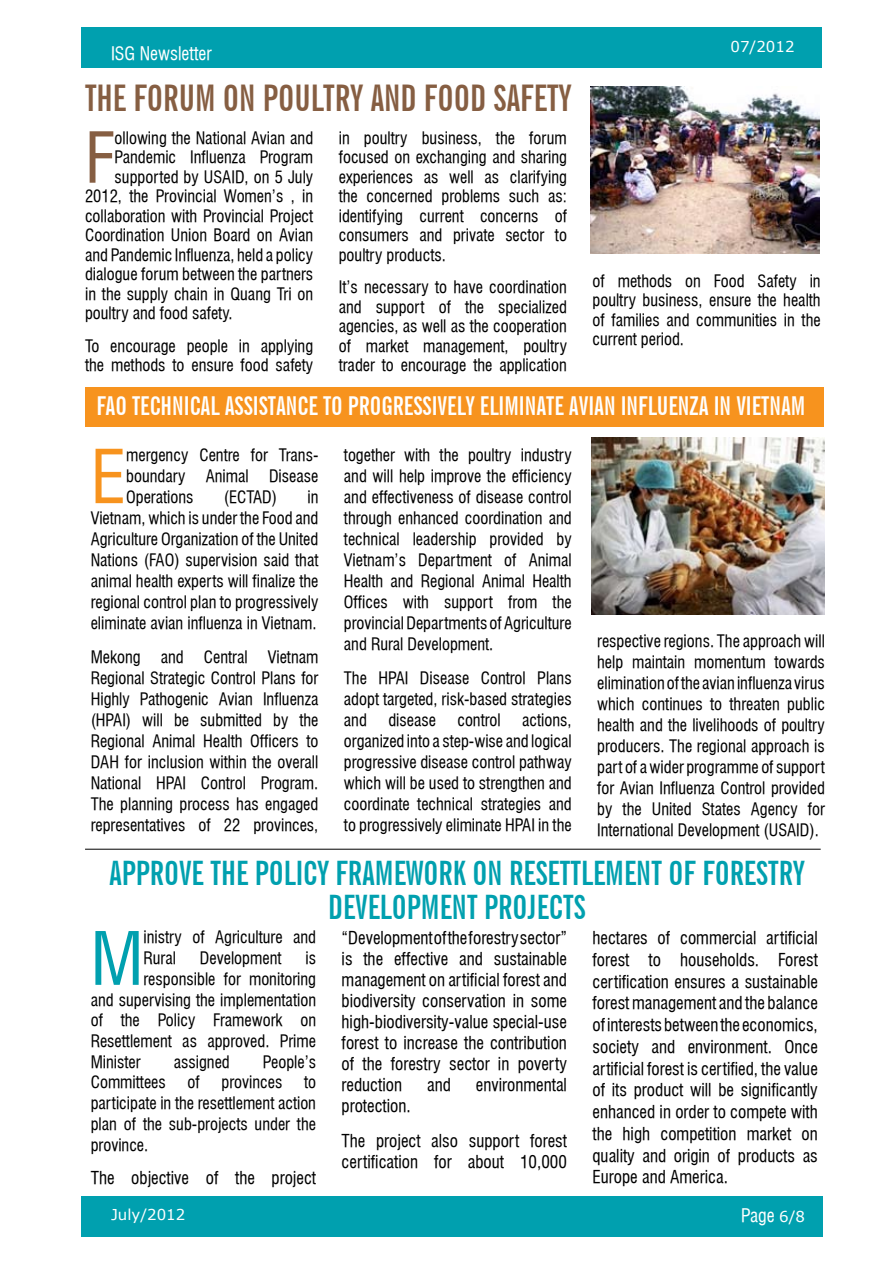
<style>
.page{position:relative;width:893px;height:1263px;background:#fff}
.page>*{position:absolute;margin:0;border:0;box-sizing:border-box;transform-origin:0 0}
.t1{font:72.3px "UVN Hong Ha Hep";color:#f7931e}
.t2{font:71.55px "UVN Hong Ha Hep";color:#00a0af}
.t3{font:68.4px "UVN Hong Ha Hep";color:#865e42}
.t4{font:700 36px "UVN Tin Tuc Hep Them";color:#865e42}
.t5{font:700 33px/34.5px "UVN Tin Tuc Hep Them";color:#00a0af;text-align:center}
.t6{font:700 25.5px "UVN Tin Tuc Hep Them";color:#fff}
.t7{font:18px "UVN Hong Ha Hep";color:#fff}
.t8{font:17.1px/21.8px "UVN Hong Ha Hep";color:#000;text-align:justify}
.t9{font:16.5px/21px "UVN Hong Ha Hep";color:#000;text-align:justify}
.t10{font:15px "Verdana";color:#fff}
.s1{font-family:"Verdana";font-size:15px}
</style>
<div class="page">
<div style="left:81px;top:28px;width:741px;height:40px;background:#00a0af"></div>
<div style="left:81px;top:1196px;width:742px;height:40px;background:#00a0af"></div>
<img style="left:590px;top:86px;width:229px;height:168px">
<img style="left:591px;top:438px;width:234px;height:176px">
<hr style="left:85px;top:849px;width:736px;height:1px;background:#000">
<div style="left:86px;top:387px;width:738px;height:40px;background:#f7931e"></div>
<p class="t7" style="left:111px;top:40px;width:102px">ISG Newsletter</p>
<p class="t10" style="left:730px;top:37px;width:66px">07/2012</p>
<h3 class="t4" style="left:85px;top:71px;width:462px">THE FORUM ON POULTRY AND FOO D SAFETY</h3>
<h3 class="t3" style="left:85px;top:110px;width:31px">F</h3>
<p class="t9" style="left:115px;top:126px;width:200px">ollowing the National Avian and</p>
<p class="t9" style="left:115px;top:146px;width:200px">Pandemic Influenza Program</p>
<p class="t9" style="left:115px;top:165px;width:200px">supported by USAID, on 5 July</p>
<p class="t9" style="left:85px;top:185px;width:230px">2012, the Provincial Women’s , in</p>
<p class="t9" style="left:85px;top:204px;width:230px">collaboration with Provincial Project</p>
<p class="t9" style="left:85px;top:224px;width:230px">Coordination Union Board on Avian</p>
<p class="t9" style="left:85px;top:243px;width:230px">and Pandemic Influenza, held a policy</p>
<p class="t9" style="left:85px;top:263px;width:230px">dialogue forum between the partners</p>
<p class="t9" style="left:85px;top:282px;width:230px">in the supply chain in Quang Tri on</p>
<p class="t9" style="left:85px;top:302px;width:149px">poultry and food safety.</p>
<p class="t9" style="left:85px;top:335px;width:230px;line-height:19.5px">To encourage people in applying the methods to ensure food safety</p>
<p class="t9" style="left:339px;top:127px;width:230px;line-height:19.5px">in poultry business, the forum focused on exchanging and sharing experiences as well as clarifying the concerned problems such as: identifying current concerns of consumers and private sector to poultry products.</p>
<p class="t9" style="left:339px;top:276px;width:230px;line-height:19.5px">It’s necessary to have coordination and support of the specialized agencies, as well as the cooperation of market management, poultry trader to encourage the application</p>
<p class="t9" style="left:592px;top:270px;width:230px;line-height:19.5px">of methods on Food Safety in poultry business, ensure the health of families and communities in the current period.</p>
<h3 class="t6" style="left:97px;top:386px;width:710px">FAO TECHNICAL ASSISTANCE TO PROGRESSIVELY ELIMINATE AVIAN INFLUENZA IN VI ETNAM</h3>
<h1 class="t1" style="left:91px;top:426px;width:37px">E</h1>
<p class="t9" style="left:126px;top:444px;width:194px">mergency Centre for Trans&shy;boundary Animal Disease Operations</p>
<p class="t9" style="left:224px;top:486px;width:55px">(ECTAD)</p>
<p class="t9" style="left:91px;top:486px;width:229px;text-indent:217px">in Vietnam, which is under the Food and Agriculture Organization of the United Nations (FAO) supervision said that animal health experts will finalize the regional control plan to progressively eliminate avian influenza in Vietnam.</p>
<p class="t9" style="left:91px;top:646px;width:229px">Mekong and Central Vietnam Regional Strategic Control Plans for Highly Pathogenic Avian Influenza (HPAI) will be submitted by the Regional Animal Health Officers to DAH for inclusion within the overall National HPAI Control Program.<br>The planning process has engaged representatives of 22 provinces,</p>
<p class="t9" style="left:344px;top:444px;width:229px">together with the poultry industry and will help improve the efficiency and effectiveness of disease control through enhanced coordination and technical leadership provided by Vietnam’s Department of Animal Health and Regional Animal Health Offices with support from the provincial Departments of Agriculture and Rural Development.</p>
<p class="t9" style="left:344px;top:667px;width:229px">The HPAI Disease Control Plans adopt targeted, risk-based strategies and</p>
<p class="t9" style="left:344px;top:709px;width:229px;text-indent:178px">actions, organized into a step-wise and logical progressive disease control pathway which will be used to strengthen and coordinate technical strategies and to progressively eliminate HPAI in the</p>
<p class="t9" style="left:388px;top:709px;width:49px">disease</p>
<p class="t9" style="left:457px;top:709px;width:45px">control</p>
<p class="t9" style="left:597px;top:629px;width:229px">respective regions. The approach will help maintain momentum towards elimination of the avian influenza virus which continues to threaten public health and the livelihoods of poultry producers. The regional approach is part of a wider programme of support for Avian Influenza Control provided by the United States Agency for International Development (USAID).</p>
<h3 class="t5" style="left:109px;top:853px;width:697px">APPROVE THE POLICY FRAMEWORK ON RESETTLEMENT OF FORESTRY<br>DEVELOPMENT PROJECTS</h3>
<h2 class="t2" style="left:91px;top:908px;width:54px">M</h2>
<p class="t9" style="left:144px;top:926px;width:174px">inistry of Agriculture and<br>Rural</p>
<p class="t9" style="left:200px;top:947px;width:83px">Development</p>
<p class="t9" style="left:305px;top:947px;width:12px">is</p>
<p class="t9" style="left:144px;top:967px;width:174px">responsible for monitoring</p>
<p class="t9" style="left:91px;top:988px;width:227px">and supervising the implementation</p>
<p class="t9" style="left:91px;top:1009px;width:227px">of the Policy Framework on</p>
<p class="t9" style="left:91px;top:1029px;width:227px">Resettlement as approved. Prime</p>
<p class="t9" style="left:91px;top:1050px;width:51px">Minister</p>
<p class="t9" style="left:174px;top:1050px;width:58px">assigned</p>
<p class="t9" style="left:263px;top:1050px;width:55px">People’s</p>
<p class="t9" style="left:91px;top:1071px;width:77px">Committees</p>
<p class="t9" style="left:188px;top:1071px;width:14px">of</p>
<p class="t9" style="left:221px;top:1071px;width:62px">provinces</p>
<p class="t9" style="left:91px;top:1071px;width:227px;text-indent:213px">to participate in the resettlement action plan of the sub-projects under the province.</p>
<p class="t8" style="left:91px;top:1166px;width:227px">The objective of the project</p>
<p class="t8" style="left:342px;top:926px;width:227px;line-height:21px">“Development of the forestry sector” is the effective and sustainable management on artificial forest and biodiversity conservation in some high-biodiversity-value special-use forest to increase the contribution of the forestry sector in poverty reduction</p>
<p class="t8" style="left:427px;top:1073px;width:25px">and</p>
<p class="t8" style="left:476px;top:1073px;width:93px">environmental</p>
<p class="t8" style="left:342px;top:1088px;width:227px;line-height:34.5px">protection.<br>The project also support forest</p>
<p class="t8" style="left:342px;top:1150px;width:227px">certification for about 10,000</p>
<p class="t8" style="left:592px;top:926px;width:227px">hectares of commercial artificial forest to households. Forest certification ensures a sustainable forest management and the balance of interests between the economics, society and environment. Once artificial forest is certified, the value of its product will be significantly enhanced in order to compete with the high competition market on quality and origin of products as Europe and America.</p>
<p class="t10" style="left:111px;top:1205px;width:76px">July/2012</p>
<p class="t7" style="left:741px;top:1203px;width:65px">Page <span class="s1">6/8</span></p>
</div>
